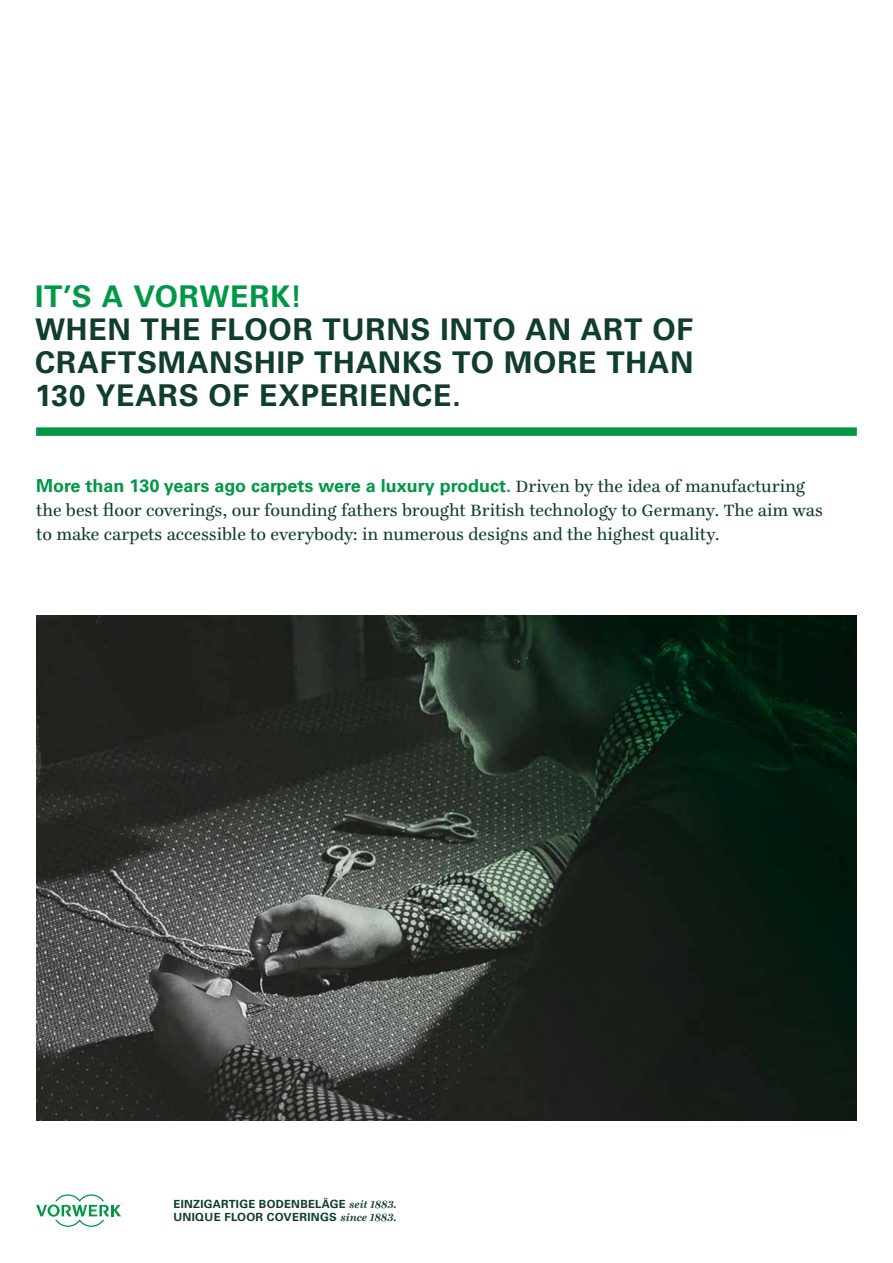
<style>
.page{position:relative;width:893px;height:1263px;background:#fff}
.page>*{position:absolute;margin:0;border:0;box-sizing:border-box;transform-origin:0 0}
.t1{font:700 30px/33px "Univers LT Pro 65";letter-spacing:.025em;color:#103d2c;text-align:justify}
.t2{font:700 30px "Univers LT Pro 65";letter-spacing:.025em;color:#009847}
.t3{font:18px/24px "Ingeborg";color:#103d2c}
.t4{font:700 18px "Univers LT Pro 65";color:#009847}
.t5{font:700 11.25px/13.5px "Univers LT Pro 65";letter-spacing:.025em;color:#103d2c}
.s1{font-family:"Ingeborg";font-weight:400;color:#103d2c}
.s2{font-family:"Ingeborg";font-style:italic}
</style>
<div class="page">
<img style="left:36px;top:617px;width:821px;height:503px">
<svg style="left:36px;top:616px;width:821px;height:1px"></svg>
<svg style="left:36px;top:1194px;width:85px;height:33px"></svg>
<div style="left:36px;top:427px;width:821px;height:9px;background:#009847"></div>
<h1 class="t2" style="left:35px;top:279px;width:268px">IT’S A VORWERK!</h1>
<h1 class="t1" style="left:35px;top:313px;width:660px">WHEN THE FLOOR TURNS INTO AN ART OF CRAFTSMANSHIP THANKS TO MORE THAN 130 YEARS OF EXPERIENCE.</h1>
<p class="t4" style="left:36px;top:475px;width:770px">More than 130 years ago carpets were a luxury product. <span class="s1">Driven by the idea of manufacturing</span></p>
<p class="t3" style="left:36px;top:498px;width:788px">the best floor coverings, our founding fathers brought British technology to Germany. The aim was to make carpets accessible to everybody: in numerous designs and the highest quality.</p>
<p class="t5" style="left:173px;top:1197px;width:225px">EINZIGARTIGE BODENBELÄGE <span class="s2">seit 1883.<br></span>UNIQUE FLOOR COVERINGS <span class="s2">since 1883.</span></p>
</div>
